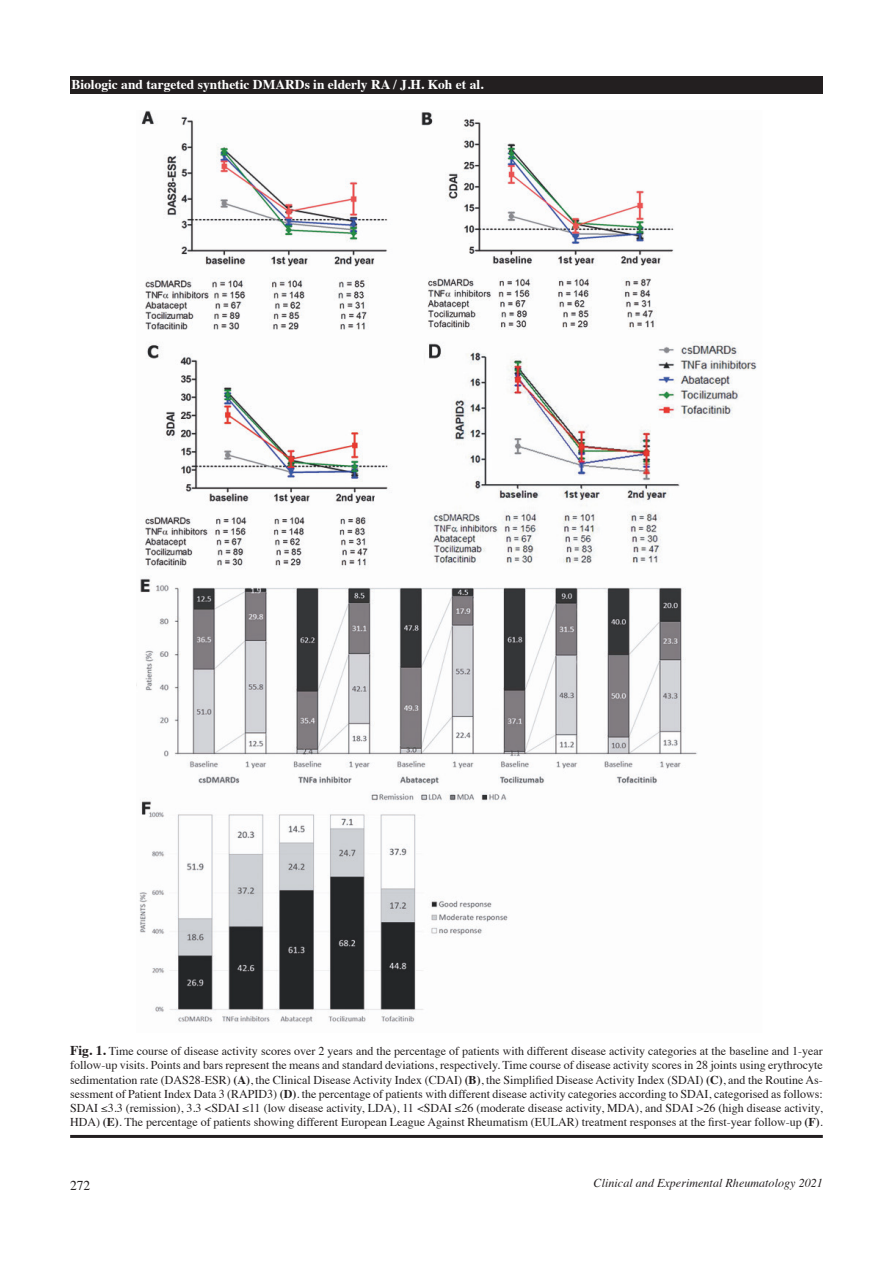
<style>
.page{position:relative;width:893px;height:1263px;background:#fff}
.page>*{position:absolute;margin:0;border:0;box-sizing:border-box;transform-origin:0 0}
.t1{font:700 13.5px "Times";color:#fff}
.t2{font:13.5px "Times";color:#231f20}
.t3{font:12px/14.2px "Times";color:#231f20;text-align:justify}
.t4{font:italic 12px "Times";letter-spacing:.005em;color:#231f20}
.s1{font-weight:700;font-size:13.5px}
.s2{font-weight:700}
</style>
<div class="page">
<div style="left:70px;top:77px;width:753px;height:17px;background:#231f20"></div>
<hr style="left:70px;top:1135px;width:753px;height:3px;background:#231f20">
<img style="left:136px;top:111px;width:621px;height:912px">
<p class="t1" style="left:71px;top:71px;width:414px">Biologic and targeted synthetic DMARDs in elderly RA / J.H. Koh et al.</p>
<p class="t3" style="left:70px;top:1043px;width:754px"><span class="s1">Fig. 1.</span> Time course of disease activity scores over 2 years and the percentage of patients with different disease activity categories at the baseline and 1-year follow-up visits. Points and bars represent the means and standard deviations, respectively. Time course of disease activity scores in 28 joints using erythrocyte sedimentation rate (DAS28-ESR) <span class="s2">(A)</span>, the Clinical Disease Activity Index (CDAI) <span class="s2">(B)</span>, the Simplified Disease Activity Index (SDAI) <span class="s2">(C)</span>, and the Routine As&shy;sessment of Patient Index Data 3 (RAPID3) <span class="s2">(D)</span>. the percentage of patients with different disease activity categories according to SDAI, categorised as follows:<br>SDAI ≤3.3 (remission), 3.3 &lt;SDAI ≤11 (low disease activity, LDA), 11 &lt;SDAI ≤26 (moderate disease activity, MDA), and SDAI &gt;26 (high disease activity, HDA) <span class="s2">(E)</span>. The percentage of patients showing different European League Against Rheumatism (EULAR) treatment responses at the first-year follow-up <span class="s2">(F)</span>.</p>
<p class="t2" style="left:70px;top:1172px;width:22px">272</p>
<p class="t4" style="left:594px;top:1173px;width:231px">Clinical and Experimental Rheumatology 2021</p>
</div>
